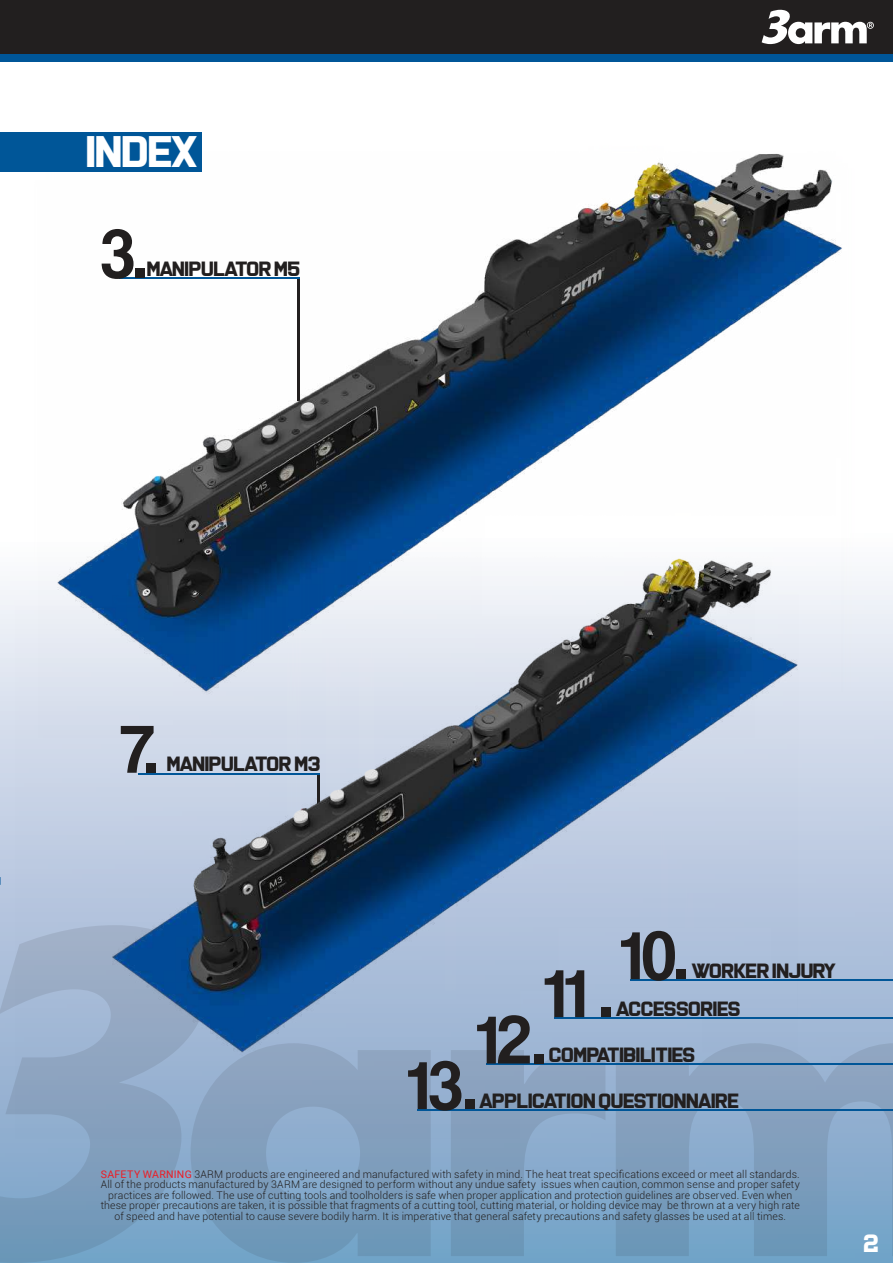
<style>
.page{position:relative;width:893px;height:1263px;background:#fff}
.page>*{position:absolute;margin:0;border:0;box-sizing:border-box;transform-origin:0 0}
.t1{font:70.5px "Coolvetica Rg";color:#221f1f}
.t2{font:45px "X Heighting";color:#fff}
.t3{font:25.5px "X Heighting";color:#fff}
.t4{font:21px/38px "X Heighting";color:#221f1f}
.t5{font:300 10.5px/10.5px "Roboto";letter-spacing:.015em;color:#221f1f;text-align:center}
.s1{font-weight:400;color:#ed1c24}
</style>
<div class="page">
<img style="left:0;top:171px;width:893px;height:1092px">
<svg style="left:210px;top:1139px;width:221px;height:124px;background:#789dbe"></svg>
<svg style="left:451px;top:1139px;width:154px;height:117px;background:#7ba1c3"></svg>
<svg style="left:616px;top:1043px;width:277px;height:213px;background:#7ea2c2"></svg>
<svg style="left:0;top:925px;width:210px;height:338px;background:#7fa3c3"></svg>
<div style="left:0;top:54px;width:893px;height:8px;background:#005698"></div>
<div style="left:0;top:0;width:893px;height:54px;background:#221f1f"></div>
<svg style="left:762px;top:10px;width:112px;height:34px"></svg>
<img style="left:25px;top:153px;width:859px;height:584px">
<img style="left:16px;top:500px;width:784px;height:639px">
<div style="left:0;top:132px;width:202px;height:39px;background:#005698"></div>
<hr style="left:119px;top:277px;width:181px;height:2px;background:#005698">
<hr style="left:138px;top:773px;width:181px;height:1px;background:#005698">
<hr style="left:631px;top:979px;width:262px;height:2px;background:#005698">
<hr style="left:554px;top:1017px;width:339px;height:2px;background:#005698">
<hr style="left:418px;top:1109px;width:475px;height:2px;background:#005698">
<hr style="left:487px;top:1063px;width:406px;height:2px;background:#005698">
<h2 class="t2" style="left:88px;top:134px;width:112px">INDEX</h2>
<h1 class="t1" style="left:101px;top:212px;width:47px">3.</h1>
<h3 class="t4" style="left:147px;top:250px;width:155px">MANIPULATOR M5</h3>
<h1 class="t1" style="left:121px;top:707px;width:39px">7.</h1>
<h3 class="t4" style="left:167px;top:745px;width:155px">MANIPULATOR M3</h3>
<h1 class="t1" style="left:621px;top:914px;width:68px">10.</h1>
<h3 class="t4" style="left:617px;top:952px;width:221px;text-indent:76px">WORKER INJURY<br>ACCESSORIES</h3>
<h1 class="t1" style="left:544px;top:951px;width:70px">11.</h1>
<h1 class="t1" style="left:477px;top:998px;width:70px">12.</h1>
<h3 class="t4" style="left:550px;top:1036px;width:147px">COMPATIBILITIES</h3>
<h1 class="t1" style="left:408px;top:1043px;width:70px">13.</h1>
<h3 class="t4" style="left:481px;top:1082px;width:260px">APPLICATION QUESTIONNAIRE</h3>
<p class="t5" style="left:101px;top:1168px;width:701px"><span class="s1">SAFETY WARNING</span> 3ARM products are engineered and manufactured with safety in mind. The heat treat specifications exceed or meet all standards.<br>All of the products manufactured by 3ARM are designed to perform without any undue safety issues when caution, common sense and proper safety practices are followed. The use of cutting tools and toolholders is safe when proper application and protection guidelines are observed. Even when these proper precautions are taken, it is possible that fragments of a cutting tool, cutting material, or holding device may be thrown at a very high rate of speed and have potential to cause severe bodily harm. It is imperative that general safety precautions and safety glasses be used at all times.</p>
<h3 class="t3" style="left:864px;top:1233px;width:16px">2</h3>
</div>
